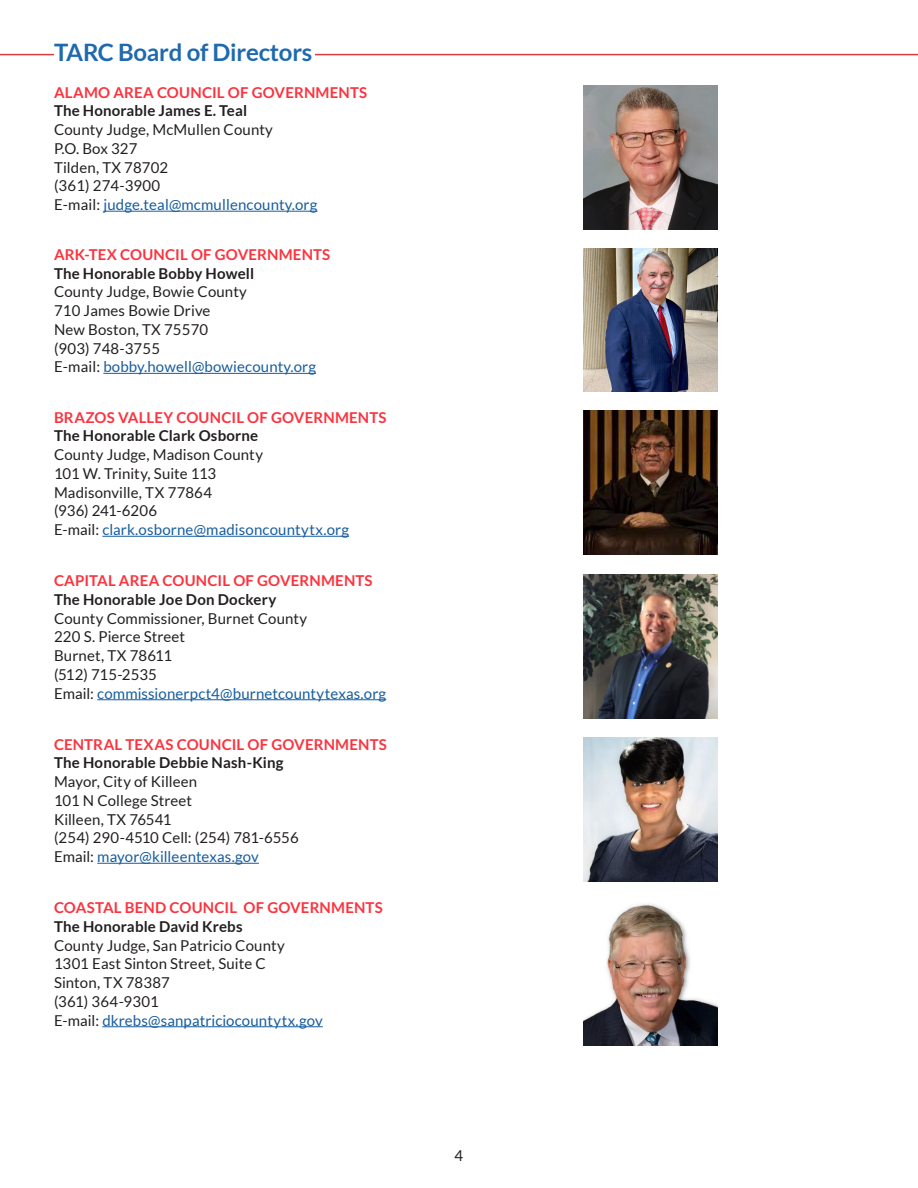
<style>
.page{position:relative;width:918px;height:1188px;background:#fff}
.page>*{position:absolute;margin:0;border:0;box-sizing:border-box;transform-origin:0 0}
.t1{font:700 24px "Lato";letter-spacing:-.01em;color:#1f6aaf}
.t2{font:15px "Lato";letter-spacing:.01em;color:#231f20}
.t3{font:15px "Lato";letter-spacing:.01em;color:#175d9e}
.t4{font:700 15px "Lato";letter-spacing:.015em;color:#fb333e}
.t5{font:700 15px "Lato";letter-spacing:.01em;color:#231f20}
.s1{color:#231f20}
</style>
<div class="page">
<img style="left:583px;top:248px;width:134px;height:144px">
<img style="left:583px;top:86px;width:134px;height:144px">
<img style="left:583px;top:574px;width:134px;height:144px">
<img style="left:583px;top:411px;width:134px;height:144px">
<img style="left:583px;top:738px;width:134px;height:144px">
<img style="left:583px;top:904px;width:134px;height:141px">
<hr style="left:0;top:54px;width:918px;height:1px;background:#db3b42">
<div style="left:54px;top:42px;width:260px;height:24px;background:#fff"></div>
<hr style="left:103px;top:211px;width:214px;height:1px;background:#175d9e">
<hr style="left:103px;top:373px;width:213px;height:1px;background:#175d9e">
<hr style="left:102px;top:536px;width:247px;height:1px;background:#175d9e">
<hr style="left:97px;top:699px;width:289px;height:1px;background:#175d9e">
<hr style="left:97px;top:863px;width:162px;height:1px;background:#175d9e">
<hr style="left:102px;top:1026px;width:221px;height:1px;background:#175d9e">
<p class="t1" style="left:54px;top:39px;width:260px">TARC Board of Directors</p>
<p class="t4" style="left:54px;top:84px;width:315px">ALAMO AREA COUNCIL OF GOVERNMENTS</p>
<p class="t5" style="left:54px;top:102px;width:195px">The Honorable James E. Teal</p>
<p class="t2" style="left:54px;top:121px;width:220px">County Judge, McMullen County</p>
<p class="t2" style="left:54px;top:140px;width:85px">P.O. Box 327</p>
<p class="t2" style="left:54px;top:159px;width:116px">Tilden, TX 78702</p>
<p class="t2" style="left:54px;top:178px;width:108px">(361) 274-3900</p>
<p class="t3" style="left:54px;top:196px;width:265px"><span class="s1">E-mail:</span> judge.teal@mcmullencounty.org</p>
<p class="t4" style="left:54px;top:246px;width:278px">ARK-TEX COUNCIL OF GOVERNMENTS</p>
<p class="t5" style="left:54px;top:265px;width:202px">The Honorable Bobby Howell</p>
<p class="t2" style="left:54px;top:284px;width:194px">County Judge, Bowie County</p>
<p class="t2" style="left:54px;top:302px;width:158px">710 James Bowie Drive</p>
<p class="t2" style="left:54px;top:321px;width:156px">New Boston, TX 75570</p>
<p class="t2" style="left:54px;top:340px;width:108px">(903) 748-3755</p>
<p class="t3" style="left:54px;top:359px;width:264px"><span class="s1">E-mail:</span> bobby.howell@bowiecounty.org</p>
<p class="t4" style="left:54px;top:409px;width:334px">BRAZOS VALLEY COUNCIL OF GOVERNMENTS</p>
<p class="t5" style="left:54px;top:427px;width:206px">The Honorable Clark Osborne</p>
<p class="t2" style="left:54px;top:446px;width:211px">County Judge, Madison County</p>
<p class="t2" style="left:54px;top:465px;width:164px">101 W. Trinity, Suite 113</p>
<p class="t2" style="left:54px;top:484px;width:160px">Madisonville, TX 77864</p>
<p class="t2" style="left:54px;top:503px;width:105px">(936) 241-6206</p>
<p class="t3" style="left:54px;top:521px;width:297px"><span class="s1">E-mail:</span> clark.osborne@madisoncountytx.org</p>
<p class="t4" style="left:54px;top:572px;width:320px">CAPITAL AREA COUNCIL OF GOVERNMENTS</p>
<p class="t5" style="left:54px;top:591px;width:224px">The Honorable Joe Don Dockery</p>
<p class="t2" style="left:54px;top:610px;width:255px">County Commissioner, Burnet County</p>
<p class="t2" style="left:54px;top:629px;width:133px">220 S. Pierce Street</p>
<p class="t2" style="left:54px;top:647px;width:120px">Burnet, TX 78611</p>
<p class="t2" style="left:54px;top:666px;width:104px">(512) 715-2535</p>
<p class="t3" style="left:54px;top:685px;width:334px"><span class="s1">Email:</span> commissionerpct4@burnetcountytexas.org</p>
<p class="t4" style="left:54px;top:736px;width:334px">CENTRAL TEXAS COUNCIL OF GOVERNMENTS</p>
<p class="t5" style="left:54px;top:754px;width:231px">The Honorable Debbie Nash-King</p>
<p class="t2" style="left:54px;top:773px;width:145px">Mayor, City of Killeen</p>
<p class="t2" style="left:54px;top:792px;width:140px">101 N College Street</p>
<p class="t2" style="left:54px;top:811px;width:119px">Killeen, TX 76541</p>
<p class="t2" style="left:54px;top:830px;width:246px">(254) 290-4510 Cell: (254) 781-6556</p>
<p class="t3" style="left:54px;top:848px;width:206px"><span class="s1">Email:</span> mayor@killeentexas.gov</p>
<p class="t4" style="left:54px;top:899px;width:330px">COASTAL BEND COUNCIL OF GOVERNMENTS</p>
<p class="t5" style="left:54px;top:918px;width:190px">The Honorable David Krebs</p>
<p class="t2" style="left:54px;top:937px;width:232px">County Judge, San Patricio County</p>
<p class="t2" style="left:54px;top:956px;width:213px">1301 East Sinton Street, Suite C</p>
<p class="t2" style="left:54px;top:974px;width:117px">Sinton, TX 78387</p>
<p class="t2" style="left:54px;top:993px;width:106px">(361) 364-9301</p>
<p class="t3" style="left:54px;top:1012px;width:270px"><span class="s1">E-mail:</span> dkrebs@sanpatriciocountytx.gov</p>
<p class="t2" style="left:455px;top:1147px;width:10px">4</p>
</div>
